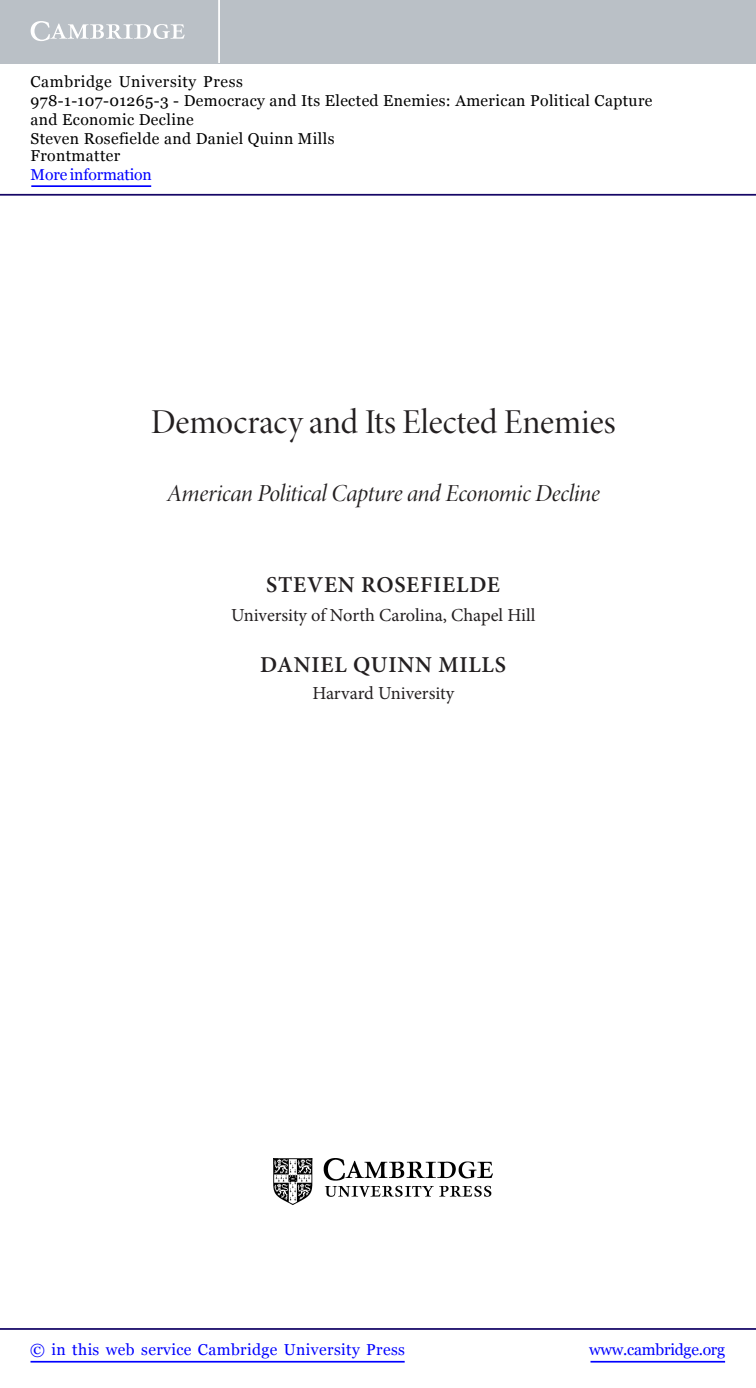
<style>
.page{position:relative;width:756px;height:1388px;background:#fff}
.page>*{position:absolute;margin:0;border:0;box-sizing:border-box;transform-origin:0 0}
.t1{font:35px "Minion Pro Disp";color:#231f20}
.t2{font:24.5px "Minion Pro It Disp";letter-spacing:-.01em;color:#231f20}
.t3{font:600 22.75px "Minion Pro";letter-spacing:.035em;color:#231f20}
.t4{font:18.38px "Minion Pro";letter-spacing:-.005em;color:#231f20}
.t5{font:15.75px/18.6px "Georgia";letter-spacing:.025em;color:#000}
.t6{font:15.75px "Georgia";letter-spacing:.025em;color:#00f}
.t7{font:15.75px "Georgia";letter-spacing:-.015em;color:#00f}
.t8{font:15.75px "Georgia";letter-spacing:-.01em;color:#00f}
</style>
<div class="page">
<img style="left:274px;top:1159px;width:219px;height:46px">
<hr style="left:591px;top:1361px;width:134px;height:1px;background:#00f">
<hr style="left:0;top:1328px;width:756px;height:2px;background:#150666">
<hr style="left:31px;top:1361px;width:374px;height:1px;background:#00f">
<div style="left:0;top:0;width:756px;height:63px;background:#bac0c6"></div>
<svg style="left:31px;top:21px;width:154px;height:20px"></svg>
<hr style="left:218px;top:0;width:2px;height:63px;background:#fff">
<hr style="left:0;top:194px;width:756px;height:2px;background:#150666">
<hr style="left:31px;top:185px;width:120px;height:2px;background:#00f">
<p class="t5" style="left:31px;top:72px;width:623px">Cambridge University Press<br>978-1-107-01265-3 - Democracy and Its Elected Enemies: American Political Capture and Economic Decline<br>Steven Rosefielde and Daniel Quinn Mills<br>Frontmatter</p>
<p class="t8" style="left:31px;top:166px;width:123px">More information</p>
<h1 class="t1" style="left:151px;top:408px;width:466px">Democracy and Its Elected Enemies</h1>
<h2 class="t2" style="left:167px;top:484px;width:435px">American Political Capture and Economic Decline</h2>
<h3 class="t3" style="left:266px;top:576px;width:235px">STEVEN ROSEFIELDE</h3>
<p class="t4" style="left:231px;top:608px;width:306px">University of North Carolina, Chapel Hill</p>
<h3 class="t3" style="left:260px;top:656px;width:247px">DANIEL QUINN MILLS</h3>
<p class="t4" style="left:312px;top:685px;width:143px">Harvard University</p>
<p class="t6" style="left:30px;top:1340px;width:376px">© in this web service Cambridge University Press</p>
<p class="t7" style="left:589px;top:1340px;width:137px">www.cambridge.org</p>
</div>
